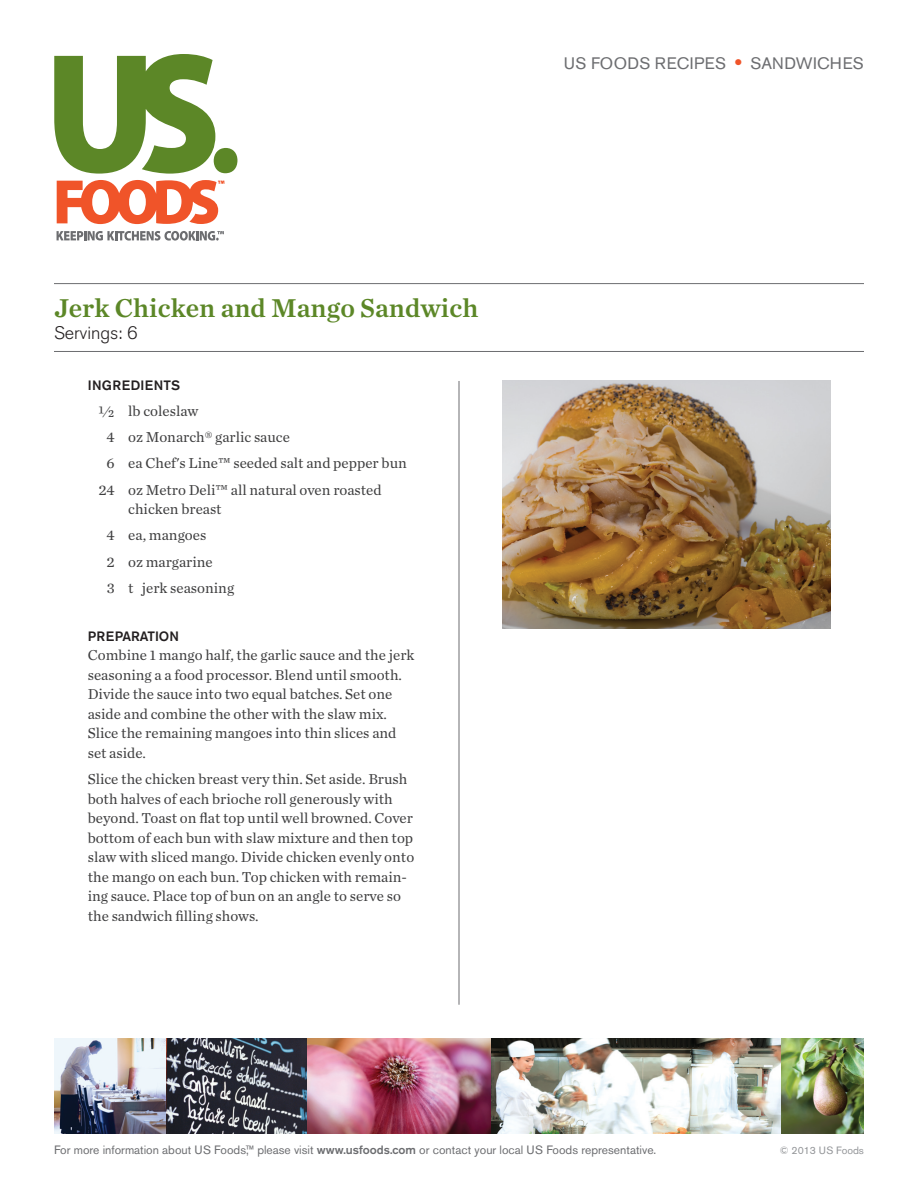
<style>
.page{position:relative;width:918px;height:1188px;background:#fff}
.page>*{position:absolute;margin:0;border:0;box-sizing:border-box;transform-origin:0 0}
.t1{font:27px "Chronicle Text G1 Semi";color:#5c8727}
.t2{font:300 18px "Akzidenz Grotesk BE";color:#231f20}
.t3{font:16.5px "Akzidenz Grotesk BE";letter-spacing:.02em;color:#6c6d70}
.Ingredient_Indents{font:15px/19.5px "Chronicle Text G1";color:#3e3e3f}
.Body_Copy{font:500 13.5px "Akzidenz Grotesk BE";letter-spacing:.04em;color:#231f20}
.Ingredient_Indents-2{font:500 13.5px "Akzidenz Grotesk BE";color:#231f20}
.t4{font:12px "Akzidenz Grotesk BE";color:#6c6d70}
.t5{font:10.5px "Akzidenz Grotesk BE";color:#939598}
.s1{font-weight:700;font-size:19.5px;color:#f05429}
.s2{font-weight:500}
</style>
<div class="page">
<div style="left:214px;top:148px;width:23px;height:25px;background:#5c8727;border-radius:50%"></div>
<svg style="left:54px;top:54px;width:161px;height:120px"></svg>
<svg style="left:57px;top:231px;width:167px;height:10px"></svg>
<svg style="left:57px;top:180px;width:167px;height:44px"></svg>
<img style="left:54px;top:1038px;width:113px;height:96px">
<img style="left:167px;top:1038px;width:614px;height:96px">
<img style="left:781px;top:1038px;width:83px;height:96px">
<hr style="left:54px;top:283px;width:810px;height:1px;background:#6c6d70">
<hr style="left:54px;top:351px;width:810px;height:1px;background:#6c6d70">
<hr style="left:459px;top:381px;width:1px;height:624px;background:#6c6d70">
<img style="left:503px;top:381px;width:327px;height:248px">
<p class="t3" style="left:564px;top:53px;width:302px">US FOODS RECIPES <span class="s1">•</span> SANDWICHES</p>
<p class="t1" style="left:54px;top:287px;width:426px">Jerk Chicken and Mango Sandwich</p>
<p class="t2" style="left:54px;top:323px;width:85px">Servings: 6</p>
<p class="Body_Copy" style="left:88px;top:377px;width:94px">INGREDIENTS</p>
<p class="Ingredient_Indents" style="left:99px;top:400px;width:101px">½ lb coleslaw</p>
<p class="Ingredient_Indents" style="left:107px;top:426px;width:185px">4 oz Monarch® garlic sauce</p>
<p class="Ingredient_Indents" style="left:107px;top:453px;width:302px">6 ea Chef's Line™ seeded salt and pepper bun</p>
<p class="Ingredient_Indents" style="left:128px;top:479px;width:255px;text-indent:-30px">24 oz Metro Deli™ all natural oven roasted chicken breast</p>
<p class="Ingredient_Indents" style="left:107px;top:525px;width:101px">4 ea, mangoes</p>
<p class="Ingredient_Indents" style="left:107px;top:551px;width:108px">2 oz margarine</p>
<p class="Ingredient_Indents" style="left:107px;top:577px;width:129px">3 t jerk seasoning</p>
<p class="Ingredient_Indents-2" style="left:88px;top:628px;width:93px">PREPARATION</p>
<p class="Ingredient_Indents" style="left:88px;top:645px;width:328px">Combine 1 mango half, the garlic sauce and the jerk seasoning a a food processor. Blend until smooth.<br>Divide the sauce into two equal batches. Set one aside and combine the other with the slaw mix.<br>Slice the remaining mangoes into thin slices and set aside.</p>
<p class="Ingredient_Indents" style="left:88px;top:768px;width:328px">Slice the chicken breast very thin. Set aside. Brush both halves of each brioche roll generously with beyond. Toast on flat top until well browned. Cover bottom of each bun with slaw mixture and then top slaw with sliced mango. Divide chicken evenly onto the mango on each bun. Top chicken with remain&shy;ing sauce. Place top of bun on an angle to serve so the sandwich filling shows.</p>
<p class="t4" style="left:54px;top:1143px;width:604px">For more information about US Foods,™ please visit <span class="s2">www.usfoods.com</span> or contact your local US Foods representative.</p>
<p class="t5" style="left:780px;top:1144px;width:86px">© 2013 US Foods</p>
</div>
